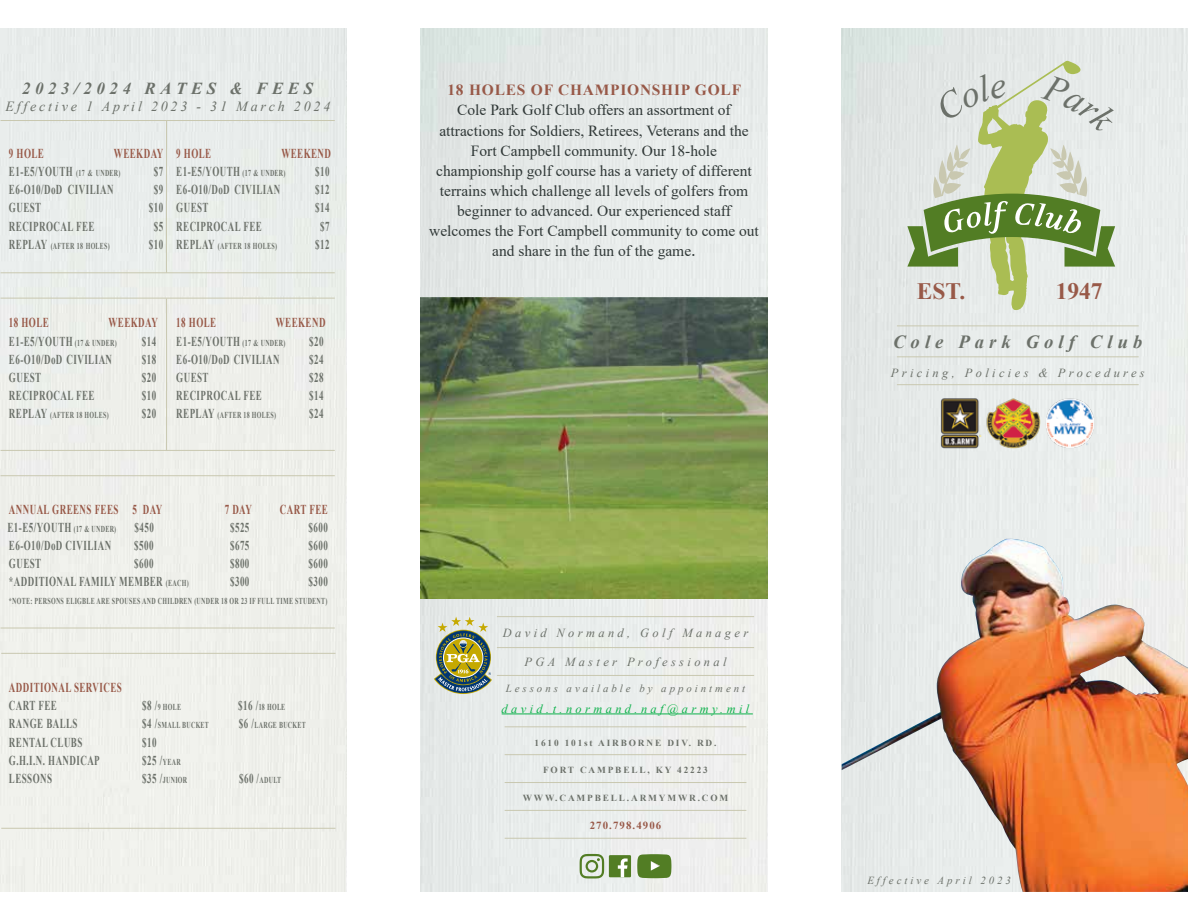
<style>
.page{position:relative;width:1188px;height:918px;background:#fff}
.page>*{position:absolute;margin:0;border:0;box-sizing:border-box;transform-origin:0 0}
.t1{font:700 23.55px "Times New Roman";color:#985948}
.t2{font:italic 700 18.6px "Times New Roman";letter-spacing:.275em;color:#6c716a}
.t3{font:italic 700 16.8px "Times New Roman";letter-spacing:.275em;color:#6c716a}
.t4{font:15.45px/20.1px "Times New Roman";color:#303837;text-align:center}
.t5{font:700 15.45px "Times New Roman";letter-spacing:.05em;color:#985948}
.t6{font:italic 13.95px "Times New Roman";letter-spacing:.2em;color:#6c716a}
.t7{font:700 13.65px/18.1px "Times New Roman";letter-spacing:.05em;color:#6c716a;scale:.66 1}
.t8{font:700 13.65px "Times New Roman";letter-spacing:.05em;color:#985948;scale:.66 1}
.t9{font:italic 12.45px "Times New Roman";letter-spacing:.275em;color:#6c716a}
.t10{font:italic 12.45px "Times New Roman";letter-spacing:.275em;color:#0db14b}
.t11{font:italic 10.8px "Times New Roman";letter-spacing:.275em;color:#6c716a}
.t12{font:700 10.8px "Times New Roman";letter-spacing:.1em;color:#985948}
.t13{font:700 9.3px "Times New Roman";letter-spacing:.2em;color:#6c716a}
.t14{font:700 9px "Times New Roman";letter-spacing:.05em;color:#6c716a;scale:.66 1}
.s1{color:#985948}
.s2{font-size:9px}
.s3{font-size:13.65px}
.s4{font-size:18.6px}
</style>
<div class="page">
<img style="left:421px;top:28px;width:346px;height:864px">
<img style="left:421px;top:297px;width:347px;height:302px">
<svg style="left:434px;top:617px;width:58px;height:77px;background:#9aa381"></svg>
<hr style="left:505px;top:838px;width:241px;height:1px;background:#c9c8b0">
<hr style="left:505px;top:810px;width:241px;height:1px;background:#c9c8b0">
<hr style="left:505px;top:782px;width:241px;height:1px;background:#c9c8b0">
<hr style="left:505px;top:754px;width:241px;height:1px;background:#c9c8b0">
<hr style="left:505px;top:726px;width:241px;height:1px;background:#c9c8b0">
<hr style="left:497px;top:675px;width:257px;height:1px;background:#c9c8b0">
<hr style="left:497px;top:647px;width:257px;height:1px;background:#c9c8b0">
<hr style="left:497px;top:616px;width:257px;height:1px;background:#c9c8b0">
<hr style="left:502px;top:714px;width:251px;height:1px;background:#0db14b">
<div style="left:609px;top:855px;width:22px;height:22px;background:#527d24"></div>
<svg style="left:618px;top:858px;width:10px;height:19px"></svg>
<svg style="left:580px;top:854px;width:24px;height:24px"></svg>
<svg style="left:637px;top:854px;width:34px;height:24px"></svg>
<div style="left:0;top:28px;width:346px;height:864px;background:#edefeb"></div>
<hr style="left:1px;top:120px;width:334px;height:1px;background:#c9c8b0">
<hr style="left:1px;top:272px;width:334px;height:1px;background:#c9c8b0">
<hr style="left:166px;top:121px;width:1px;height:152px;background:#c9c8b0">
<hr style="left:1px;top:298px;width:334px;height:1px;background:#c9c8b0">
<hr style="left:1px;top:450px;width:334px;height:1px;background:#c9c8b0">
<hr style="left:166px;top:299px;width:1px;height:151px;background:#c9c8b0">
<hr style="left:1px;top:475px;width:334px;height:1px;background:#c9c8b0">
<hr style="left:1px;top:628px;width:334px;height:1px;background:#c9c8b0">
<hr style="left:1px;top:653px;width:335px;height:1px;background:#c9c8b0">
<hr style="left:1px;top:828px;width:335px;height:1px;background:#c9c8b0">
<img style="left:842px;top:28px;width:346px;height:511px">
<hr style="left:897px;top:384px;width:242px;height:1px;background:#c9c8b0">
<hr style="left:897px;top:356px;width:242px;height:1px;background:#c9c8b0">
<hr style="left:897px;top:326px;width:242px;height:1px;background:#c9c8b0">
<img style="left:842px;top:539px;width:346px;height:353px">
<img style="left:940px;top:395px;width:156px;height:56px">
<svg style="left:907px;top:61px;width:212px;height:250px;background:#c6d2b6"></svg>
<p class="t3" style="left:22px;top:77px;width:293px">2023/2024 RATES &amp; FEES</p>
<p class="t6" style="left:5px;top:97px;width:326px">Effective 1 April 2023 - 31 March 2024</p>
<p class="t8" style="left:9px;top:144px;width:54px">9 HOLE</p>
<p class="t7" style="left:9px;top:144px;width:235px;text-indent:105px"><span class="s1">WEEKDAY<br></span>E1-E5/YOUTH <span class="s2">(17 &amp; UNDER)</span></p>
<p class="t7" style="left:154px;top:162px;width:16px">$7</p>
<p class="t8" style="left:176px;top:144px;width:54px">9 HOLE</p>
<p class="t7" style="left:176px;top:144px;width:236px;text-indent:105px"><span class="s1">WEEKEND<br></span>E1-E5/YOUTH <span class="s2">(17 &amp; UNDER)</span></p>
<p class="t7" style="left:315px;top:162px;width:23px">$10</p>
<p class="t7" style="left:9px;top:180px;width:160px">E6-O10/DoD CIVILIAN</p>
<p class="t7" style="left:154px;top:180px;width:16px">$9</p>
<p class="t7" style="left:9px;top:198px;width:50px">GUEST</p>
<p class="t7" style="left:149px;top:198px;width:23px">$10</p>
<p class="t7" style="left:9px;top:216px;width:131px">RECIPROCAL FEE</p>
<p class="t7" style="left:154px;top:216px;width:16px">$5</p>
<p class="t14" style="left:9px;top:239px;width:154px"><span class="s3">REPLAY</span> (AFTER 18 HOLES)</p>
<p class="t7" style="left:149px;top:235px;width:23px">$10</p>
<p class="t7" style="left:176px;top:180px;width:159px">E6-O10/DoD CIVILIAN</p>
<p class="t7" style="left:315px;top:180px;width:23px">$12</p>
<p class="t7" style="left:176px;top:198px;width:50px">GUEST</p>
<p class="t7" style="left:315px;top:198px;width:23px">$14</p>
<p class="t7" style="left:176px;top:216px;width:131px">RECIPROCAL FEE</p>
<p class="t7" style="left:320px;top:216px;width:16px">$7</p>
<p class="t14" style="left:176px;top:239px;width:154px"><span class="s3">REPLAY</span> (AFTER 18 HOLES)</p>
<p class="t7" style="left:315px;top:235px;width:23px">$12</p>
<p class="t8" style="left:9px;top:313px;width:62px">18 HOLE</p>
<p class="t7" style="left:9px;top:313px;width:227px;text-indent:100px"><span class="s1">WEEKDAY<br></span>E1-E5/YOUTH <span class="s2">(17 &amp; UNDER)</span></p>
<p class="t7" style="left:142px;top:331px;width:23px">$14</p>
<p class="t8" style="left:176px;top:313px;width:62px">18 HOLE</p>
<p class="t7" style="left:176px;top:313px;width:228px;text-indent:100px"><span class="s1">WEEKEND<br></span>E1-E5/YOUTH <span class="s2">(17 &amp; UNDER)</span></p>
<p class="t7" style="left:309px;top:331px;width:23px">$20</p>
<p class="t7" style="left:9px;top:350px;width:158px">E6-O10/DoD CIVILIAN</p>
<p class="t7" style="left:142px;top:350px;width:23px">$18</p>
<p class="t7" style="left:9px;top:368px;width:50px">GUEST</p>
<p class="t7" style="left:142px;top:368px;width:23px">$20</p>
<p class="t7" style="left:9px;top:386px;width:131px">RECIPROCAL FEE</p>
<p class="t7" style="left:142px;top:386px;width:23px">$10</p>
<p class="t14" style="left:9px;top:409px;width:153px"><span class="s3">REPLAY</span> (AFTER 18 HOLES)</p>
<p class="t7" style="left:142px;top:404px;width:23px">$20</p>
<p class="t7" style="left:176px;top:350px;width:158px">E6-O10/DoD CIVILIAN</p>
<p class="t7" style="left:309px;top:350px;width:23px">$24</p>
<p class="t7" style="left:176px;top:368px;width:50px">GUEST</p>
<p class="t7" style="left:309px;top:368px;width:23px">$28</p>
<p class="t7" style="left:176px;top:386px;width:131px">RECIPROCAL FEE</p>
<p class="t7" style="left:309px;top:386px;width:23px">$14</p>
<p class="t14" style="left:176px;top:409px;width:153px"><span class="s3">REPLAY</span> (AFTER 18 HOLES)</p>
<p class="t7" style="left:309px;top:404px;width:23px">$24</p>
<p class="t8" style="left:9px;top:499px;width:234px">ANNUAL GREENS FEES 5 DAY</p>
<p class="t8" style="left:225px;top:499px;width:43px">7 DAY</p>
<p class="t8" style="left:280px;top:499px;width:74px">CART FEE</p>
<p class="t7" style="left:8px;top:518px;width:166px">E1-E5/YOUTH <span class="s2">(17 &amp; UNDER)</span></p>
<p class="t7" style="left:135px;top:518px;width:31px">$450</p>
<p class="t7" style="left:230px;top:518px;width:31px">$525</p>
<p class="t7" style="left:309px;top:518px;width:31px">$600</p>
<p class="t7" style="left:9px;top:536px;width:156px">E6-O10/DoD CIVILIAN</p>
<p class="t7" style="left:134px;top:536px;width:31px">$500</p>
<p class="t7" style="left:230px;top:536px;width:31px">$675</p>
<p class="t7" style="left:309px;top:536px;width:31px">$600</p>
<p class="t7" style="left:9px;top:554px;width:50px">GUEST</p>
<p class="t7" style="left:134px;top:554px;width:31px">$600</p>
<p class="t7" style="left:230px;top:554px;width:31px">$800</p>
<p class="t7" style="left:309px;top:554px;width:31px">$600</p>
<p class="t7" style="left:9px;top:572px;width:274px">*ADDITIONAL FAMILY MEMBER <span class="s2">(EACH)</span></p>
<p class="t7" style="left:230px;top:572px;width:31px">$300</p>
<p class="t7" style="left:309px;top:572px;width:31px">$300</p>
<p class="t14" style="left:9px;top:595px;width:484px">*NOTE: PERSONS ELIGBLE ARE SPOUSES AND CHILDREN (UNDER 18 OR 23 IF FULL TIME STUDENT)</p>
<p class="t8" style="left:9px;top:678px;width:173px">ADDITIONAL SERVICES</p>
<p class="t7" style="left:9px;top:696px;width:74px">CART FEE</p>
<p class="t14" style="left:142px;top:701px;width:60px"><span class="s3">$8 /</span>9 HOLE</p>
<p class="t14" style="left:238px;top:701px;width:73px"><span class="s3">$16 /</span>18 HOLE</p>
<p class="t7" style="left:9px;top:714px;width:106px">RANGE BALLS</p>
<p class="t14" style="left:142px;top:719px;width:102px"><span class="s3">$4 /</span>SMALL BUCKET</p>
<p class="t14" style="left:239px;top:719px;width:103px"><span class="s3">$6 /</span>LARGE BUCKET</p>
<p class="t7" style="left:9px;top:733px;width:113px">RENTAL CLUBS</p>
<p class="t7" style="left:142px;top:733px;width:23px">$10</p>
<p class="t7" style="left:9px;top:751px;width:139px">G.H.I.N. HANDICAP</p>
<p class="t7" style="left:142px;top:751px;width:60px">$25 /<span class="s2">YEAR</span></p>
<p class="t7" style="left:9px;top:769px;width:67px">LESSONS</p>
<p class="t14" style="left:142px;top:773px;width:70px"><span class="s3">$35 /</span>JUNIOR</p>
<p class="t14" style="left:239px;top:773px;width:65px"><span class="s3">$60 /</span>ADULT</p>
<p class="t5" style="left:447px;top:79px;width:295px">18 HOLES OF CHAMPIONSHIP GOLF</p>
<p class="t4" style="left:429px;top:100px;width:331px">Cole Park Golf Club offers an assortment of attractions for Soldiers, Retirees, Veterans and the Fort Campbell community. Our 18-hole championship golf course has a variety of different terrains which challenge all levels of golfers from beginner to advanced. Our experienced staff welcomes the Fort Campbell community to come out and share in the fun of the game<span class="s4">.</span></p>
<p class="t9" style="left:503px;top:624px;width:247px">David Normand, Golf Manager</p>
<p class="t9" style="left:524px;top:653px;width:204px">PGA Master Professional</p>
<p class="t11" style="left:506px;top:681px;width:241px">Lessons available by appointment</p>
<p class="t10" style="left:502px;top:700px;width:249px">david.t.normand.naf@army.mil</p>
<p class="t13" style="left:535px;top:736px;width:184px">1610 101st AIRBORNE DIV. RD.</p>
<p class="t13" style="left:543px;top:764px;width:166px">FORT CAMPBELL, KY 42223</p>
<p class="t13" style="left:523px;top:792px;width:207px">WWW.CAMPBELL.ARMYMWR.COM</p>
<p class="t12" style="left:590px;top:818px;width:73px">270.798.4906</p>
<h1 class="t1" style="left:917px;top:274px;width:50px">EST.</h1>
<h1 class="t1" style="left:1056px;top:274px;width:48px">1947</h1>
<h2 class="t2" style="left:893px;top:329px;width:251px">Cole Park Golf Club</h2>
<p class="t9" style="left:891px;top:364px;width:255px">Pricing, Policies &amp; Procedures</p>
<p class="t11" style="left:867px;top:873px;width:145px">Effective April 2023</p>
</div>
